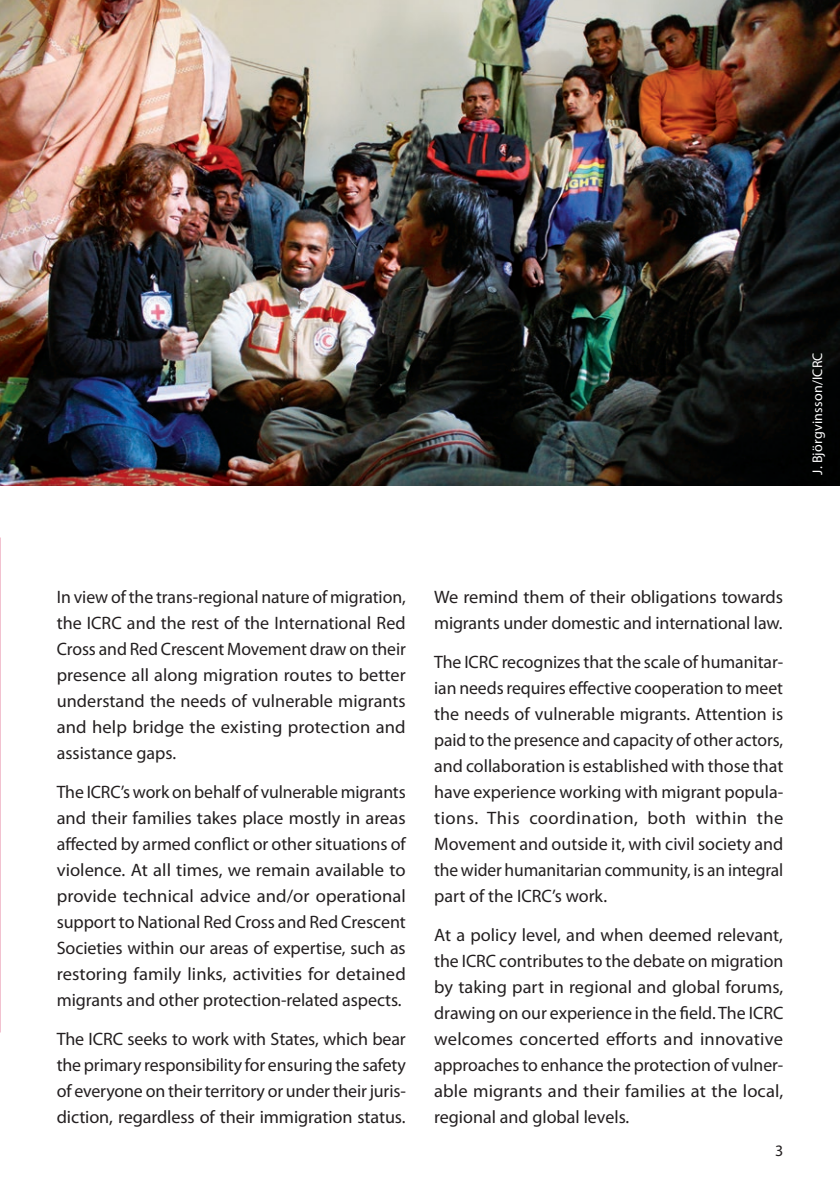
<style>
.page{position:relative;width:840px;height:1191px;background:#fff}
.page>*{position:absolute;margin:0;border:0;box-sizing:border-box;transform-origin:0 0}
.t1{font:18px/26px "Myriad Pro";letter-spacing:-.005em;color:#231f20;text-align:justify}
.t2{font:16px "Myriad Pro";color:#231f20}
.t3{font:14px "Myriad Pro";letter-spacing:.02em;color:#fff}
</style>
<div class="page">
<img style="left:0;top:0;width:839px;height:486px">
<p class="t3" style="left:808px;top:475px;width:124px;rotate:-90deg">J. Björgvinsson/ICRC</p>
<p class="t1" style="left:57px;top:583px;width:350px">In view of the trans-regional nature of migration, the ICRC and the rest of the International Red Cross and Red Crescent Movement draw on their presence all along migration routes to better understand the needs of vulnerable migrants and help bridge the existing protection and assistance gaps.</p>
<p class="t1" style="left:57px;top:778px;width:350px">The ICRC’s work on behalf of vulnerable migrants and their families takes place mostly in areas affected by armed conflict or other situations of violence. At all times, we remain available to provide technical advice and/or operational support to National Red Cross and Red Crescent Societies within our areas of expertise, such as restoring family links, activities for detained migrants and other protection-related aspects.</p>
<p class="t1" style="left:57px;top:1025px;width:350px">The ICRC seeks to work with States, which bear the primary responsibility for ensuring the safety of everyone on their territory or under their juris&shy;diction, regardless of their immigration status.</p>
<p class="t1" style="left:434px;top:583px;width:350px">We remind them of their obligations towards migrants under domestic and international law.</p>
<p class="t1" style="left:434px;top:648px;width:350px">The ICRC recognizes that the scale of humanitar&shy;ian needs requires effective cooperation to meet the needs of vulnerable migrants. Attention is paid to the presence and capacity of other actors, and collaboration is established with those that have experience working with migrant popula&shy;tions. This coordination, both within the Movement and outside it, with civil society and the wider humanitarian community, is an integral part of the ICRC’s work.</p>
<p class="t1" style="left:434px;top:921px;width:350px">At a policy level, and when deemed relevant, the ICRC contributes to the debate on migration by taking part in regional and global forums, drawing on our experience in the field. The ICRC welcomes concerted efforts and innovative approaches to enhance the protection of vulner&shy;able migrants and their families at the local, regional and global levels.</p>
<p class="t2" style="left:774px;top:1141px;width:10px">3</p>
</div>
